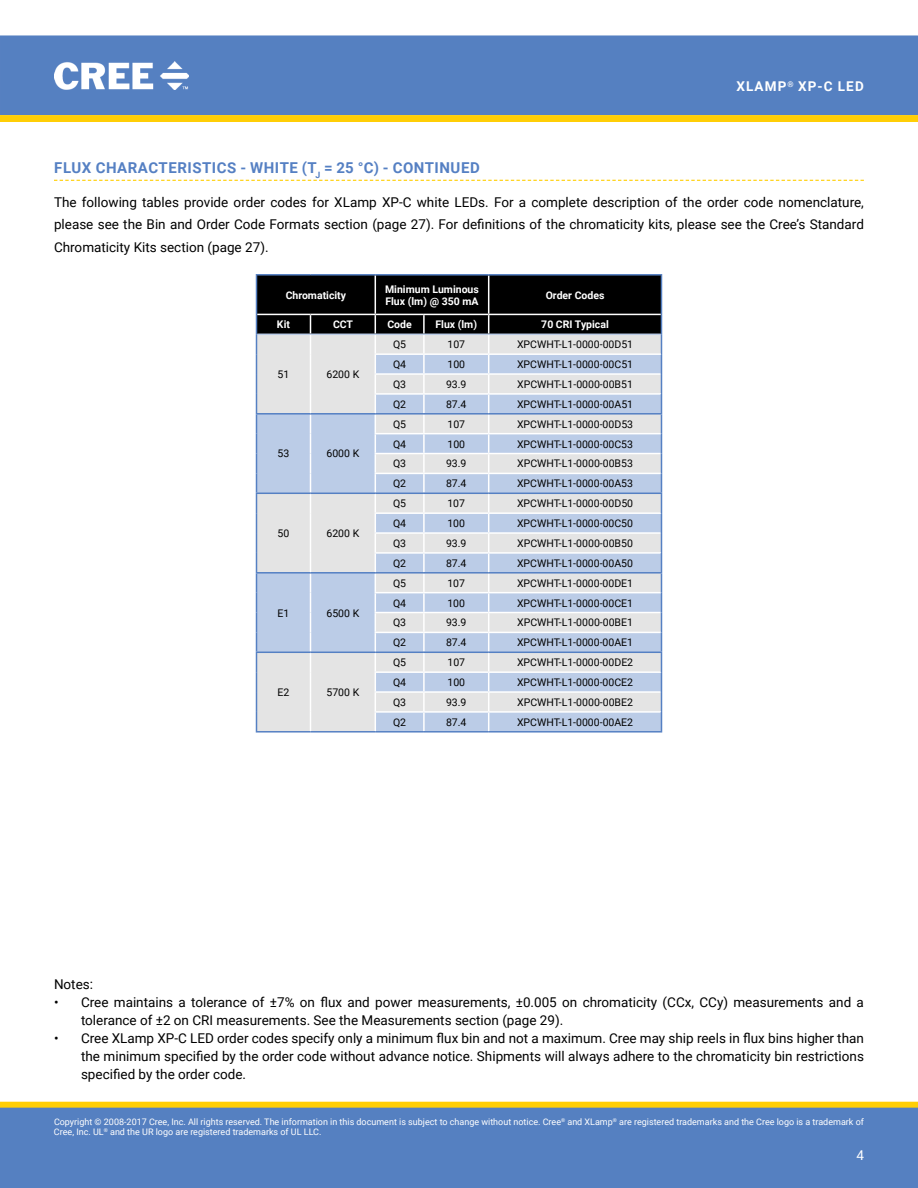
<style>
.page{position:relative;width:918px;height:1188px;background:#fff}
.page>*{position:absolute;margin:0;border:0;box-sizing:border-box;transform-origin:0 0}
.t1{font:700 15px "Roboto";letter-spacing:.035em;color:#5580c3}
.t2{font:13.5px/18px "Roboto";color:#000;text-align:justify}
.t3{font:700 13.5px "Roboto";letter-spacing:.085em;color:#fff}
.t4{font:13.5px "Roboto";color:#fff}
.t5{font:10.5px "Roboto";color:#000}
.t6{font:700 10.5px/12px "Roboto";color:#fff}
.t7{font:9px/10.8px "Roboto";color:#fff}
</style>
<div class="page">
<div style="left:0;top:35px;width:918px;height:80px;background:#5580c1"></div>
<img style="left:55px;top:62px;width:134px;height:28px">
<div style="left:1px;top:1102px;width:916px;height:6px;background:#ffce06"></div>
<div style="left:0;top:1102px;width:918px;height:6px;border:1px solid #ffce06"></div>
<div style="left:0;top:1108px;width:918px;height:80px;background:#5580c1"></div>
<svg style="left:0;top:115px;width:918px;height:7px;background:#fece08"></svg>
<svg style="left:54px;top:180px;width:810px;height:1px"></svg>
<hr style="left:489px;top:274px;width:173px;height:2px;background:#5580c3">
<hr style="left:375px;top:731px;width:49px;height:2px;background:#5580c3">
<hr style="left:424px;top:731px;width:65px;height:2px;background:#5580c3">
<hr style="left:489px;top:731px;width:173px;height:2px;background:#5580c3">
<hr style="left:256px;top:274px;width:55px;height:2px;background:#5580c3">
<hr style="left:311px;top:274px;width:64px;height:2px;background:#5580c3">
<hr style="left:375px;top:274px;width:49px;height:2px;background:#5580c3">
<hr style="left:424px;top:274px;width:65px;height:2px;background:#5580c3">
<hr style="left:256px;top:731px;width:55px;height:2px;background:#5580c3">
<hr style="left:311px;top:731px;width:64px;height:2px;background:#5580c3">
<svg style="left:256px;top:275px;width:406px;height:456px;background:#b7beca"></svg>
<hr style="left:256px;top:652px;width:55px;height:1px;background:#5580c3">
<hr style="left:311px;top:652px;width:64px;height:1px;background:#5580c3">
<p class="t3" style="left:736px;top:80px;width:129px">XlamP<sup>®</sup> XP-c led</p>
<p class="t1" style="left:54px;top:161px;width:427px">fluX characteristics - White (t<sub>J</sub> = 25 °C) - Continued</p>
<p class="t2" style="left:54px;top:191px;width:811px;line-height:22.5px">The following tables provide order codes for XLamp Xp-C white LeDs. For a complete description of the order code nomenclature, please see the Bin and Order Code Formats section (page 27). For definitions of the chromaticity kits, please see the Cree’s Standard Chromaticity Kits section (page 27).</p>
<p class="t6" style="left:286px;top:290px;width:62px">chromaticity</p>
<p class="t6" style="left:385px;top:284px;width:95px">minimum luminous<br>Flux (lm) @ 350 mA</p>
<p class="t6" style="left:546px;top:290px;width:60px">order codes</p>
<p class="t6" style="left:277px;top:319px;width:14px">Kit</p>
<p class="t6" style="left:333px;top:319px;width:22px">cct</p>
<p class="t6" style="left:387px;top:319px;width:26px">code</p>
<p class="t6" style="left:435px;top:318px;width:43px">Flux (lm)</p>
<p class="t6" style="left:541px;top:318px;width:69px">70 CRi typical</p>
<p class="t5" style="left:278px;top:370px;width:13px">51</p>
<p class="t5" style="left:327px;top:367px;width:34px">6200 K</p>
<p class="t5" style="left:393px;top:340px;width:15px">Q5</p>
<p class="t5" style="left:447px;top:340px;width:19px">107</p>
<p class="t5" style="left:517px;top:337px;width:118px">XPCWHT-L1-0000-00D51</p>
<p class="t5" style="left:393px;top:360px;width:15px">Q4</p>
<p class="t5" style="left:447px;top:360px;width:19px">100</p>
<p class="t5" style="left:517px;top:357px;width:118px">XPCWHT-L1-0000-00C51</p>
<p class="t5" style="left:393px;top:380px;width:15px">Q3</p>
<p class="t5" style="left:446px;top:380px;width:22px">93.9</p>
<p class="t5" style="left:517px;top:377px;width:117px">XPCWHT-L1-0000-00B51</p>
<p class="t5" style="left:393px;top:399px;width:15px">Q2</p>
<p class="t5" style="left:446px;top:399px;width:22px">87.4</p>
<p class="t5" style="left:517px;top:397px;width:118px">XPCWHT-L1-0000-00A51</p>
<p class="t5" style="left:278px;top:449px;width:13px">53</p>
<p class="t5" style="left:326px;top:446px;width:34px">6000 K</p>
<p class="t5" style="left:278px;top:529px;width:13px">50</p>
<p class="t5" style="left:326px;top:526px;width:34px">6200 K</p>
<p class="t5" style="left:278px;top:608px;width:13px">e1</p>
<p class="t5" style="left:326px;top:605px;width:34px">6500 K</p>
<p class="t5" style="left:278px;top:688px;width:13px">e2</p>
<p class="t5" style="left:327px;top:685px;width:34px">5700 K</p>
<p class="t5" style="left:393px;top:419px;width:15px">Q5</p>
<p class="t5" style="left:447px;top:419px;width:19px">107</p>
<p class="t5" style="left:517px;top:417px;width:118px">XPCWHT-L1-0000-00D53</p>
<p class="t5" style="left:393px;top:439px;width:15px">Q4</p>
<p class="t5" style="left:447px;top:439px;width:19px">100</p>
<p class="t5" style="left:517px;top:436px;width:118px">XPCWHT-L1-0000-00C53</p>
<p class="t5" style="left:393px;top:459px;width:15px">Q3</p>
<p class="t5" style="left:446px;top:459px;width:22px">93.9</p>
<p class="t5" style="left:517px;top:456px;width:117px">XPCWHT-L1-0000-00B53</p>
<p class="t5" style="left:393px;top:479px;width:15px">Q2</p>
<p class="t5" style="left:446px;top:479px;width:22px">87.4</p>
<p class="t5" style="left:517px;top:476px;width:118px">XPCWHT-L1-0000-00A53</p>
<p class="t5" style="left:393px;top:499px;width:15px">Q5</p>
<p class="t5" style="left:447px;top:499px;width:19px">107</p>
<p class="t5" style="left:517px;top:496px;width:118px">XPCWHT-L1-0000-00D50</p>
<p class="t5" style="left:393px;top:519px;width:15px">Q4</p>
<p class="t5" style="left:447px;top:519px;width:19px">100</p>
<p class="t5" style="left:517px;top:516px;width:118px">XPCWHT-L1-0000-00C50</p>
<p class="t5" style="left:393px;top:539px;width:15px">Q3</p>
<p class="t5" style="left:446px;top:539px;width:22px">93.9</p>
<p class="t5" style="left:517px;top:536px;width:117px">XPCWHT-L1-0000-00B50</p>
<p class="t5" style="left:393px;top:558px;width:15px">Q2</p>
<p class="t5" style="left:446px;top:558px;width:22px">87.4</p>
<p class="t5" style="left:517px;top:556px;width:118px">XPCWHT-L1-0000-00A50</p>
<p class="t5" style="left:393px;top:578px;width:15px">Q5</p>
<p class="t5" style="left:447px;top:578px;width:19px">107</p>
<p class="t5" style="left:517px;top:576px;width:118px">XPCWHT-L1-0000-00DE1</p>
<p class="t5" style="left:393px;top:598px;width:15px">Q4</p>
<p class="t5" style="left:447px;top:598px;width:19px">100</p>
<p class="t5" style="left:517px;top:595px;width:118px">XPCWHT-L1-0000-00CE1</p>
<p class="t5" style="left:393px;top:618px;width:15px">Q3</p>
<p class="t5" style="left:446px;top:618px;width:22px">93.9</p>
<p class="t5" style="left:517px;top:615px;width:117px">XPCWHT-L1-0000-00BE1</p>
<p class="t5" style="left:393px;top:638px;width:15px">Q2</p>
<p class="t5" style="left:446px;top:638px;width:22px">87.4</p>
<p class="t5" style="left:517px;top:635px;width:118px">XPCWHT-L1-0000-00AE1</p>
<p class="t5" style="left:393px;top:658px;width:15px">Q5</p>
<p class="t5" style="left:447px;top:658px;width:19px">107</p>
<p class="t5" style="left:517px;top:655px;width:118px">XPCWHT-L1-0000-00DE2</p>
<p class="t5" style="left:393px;top:678px;width:15px">Q4</p>
<p class="t5" style="left:447px;top:678px;width:19px">100</p>
<p class="t5" style="left:517px;top:675px;width:118px">XPCWHT-L1-0000-00CE2</p>
<p class="t5" style="left:393px;top:698px;width:15px">Q3</p>
<p class="t5" style="left:446px;top:698px;width:22px">93.9</p>
<p class="t5" style="left:517px;top:695px;width:117px">XPCWHT-L1-0000-00BE2</p>
<p class="t5" style="left:393px;top:717px;width:15px">Q2</p>
<p class="t5" style="left:446px;top:717px;width:22px">87.4</p>
<p class="t5" style="left:517px;top:715px;width:118px">XPCWHT-L1-0000-00AE2</p>
<p class="t2" style="left:54px;top:976px;width:41px">Notes:</p>
<p class="t2" style="left:81px;top:992px;width:785px;text-indent:-27px">• Cree maintains a tolerance of ±7% on flux and power measurements, ±0.005 on chromaticity (CCx, CCy) measurements and a tolerance of ±2 on CRI measurements. See the measurements section (page 29).</p>
<p class="t2" style="left:81px;top:1028px;width:785px;text-indent:-27px">• Cree XLamp XP-C LED order codes specify only a minimum flux bin and not a maximum. Cree may ship reels in flux bins higher than the minimum specified by the order code without advance notice. Shipments will always adhere to the chromaticity bin restrictions specified by the order code.</p>
<p class="t7" style="left:54px;top:1117px;width:812px">Copyright © 2008-2017 Cree, Inc. All rights reserved. The information in this document is subject to change without notice. Cree<sup>®</sup> and XLamp<sup>®</sup> are registered trademarks and the Cree logo is a trademark of<br>Cree, Inc. UL<sup>®</sup> and the UR logo are registered trademarks of UL LLC.</p>
<p class="t4" style="left:856px;top:1149px;width:9px">4</p>
</div>
